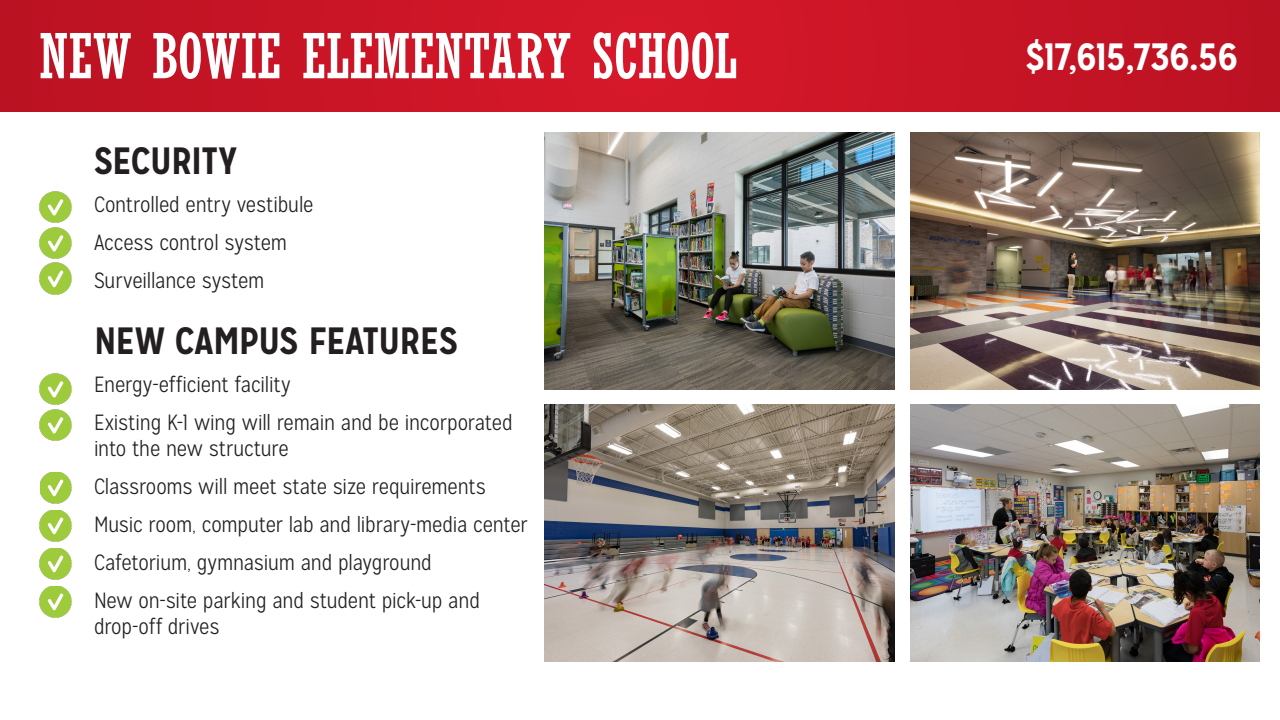
<style>
.page{position:relative;width:1280px;height:720px;background:#fff}
.page>*{position:absolute;margin:0;border:0;box-sizing:border-box;transform-origin:0 0}
.t1{font:condensed 61.5px "Rockwell";letter-spacing:-.005em;color:#fff}
.t2{font:700 38px "Mission Gothic";letter-spacing:-.025em;color:#231f20}
.t3{font:700 38px "Mission Gothic";letter-spacing:-.015em;color:#fff}
.Paragraph_Style_1{font:300 22px/26px "Mission Gothic";letter-spacing:-.01em;color:#231f20}
</style>
<div class="page">
<div style="left:0;top:0;width:1280px;height:112px;background:linear-gradient(to right,#c81526,#c81526)"></div>
<img style="left:40px;top:192px;width:31px;height:31px">
<img style="left:40px;top:374px;width:31px;height:31px">
<img style="left:40px;top:510px;width:31px;height:31px">
<img style="left:40px;top:227px;width:31px;height:31px">
<img style="left:40px;top:409px;width:31px;height:31px">
<img style="left:40px;top:548px;width:31px;height:31px">
<img style="left:40px;top:586px;width:31px;height:31px">
<img style="left:40px;top:263px;width:31px;height:31px">
<img style="left:40px;top:472px;width:31px;height:31px">
<img style="left:910px;top:132px;width:350px;height:257px">
<img style="left:544px;top:132px;width:350px;height:257px">
<img style="left:910px;top:405px;width:350px;height:256px">
<img style="left:544px;top:405px;width:350px;height:256px">
<p class="t1" style="left:39px;top:21px;width:700px">NEW BOWIE ELEMENTARY SCHOOL</p>
<p class="t2" style="left:94px;top:137px;width:144px">SECURITY</p>
<p class="Paragraph_Style_1" style="left:94px;top:192px;width:221px">Controlled entry vestibule</p>
<p class="Paragraph_Style_1" style="left:94px;top:230px;width:194px">Access control system</p>
<p class="Paragraph_Style_1" style="left:94px;top:268px;width:172px">Surveillance system</p>
<p class="t2" style="left:94px;top:317px;width:366px">NEW CAMPUS FEATURES</p>
<p class="Paragraph_Style_1" style="left:94px;top:372px;width:198px">Energy-efficient facility</p>
<p class="Paragraph_Style_1" style="left:94px;top:410px;width:420px">Existing K-1 wing will remain and be incorporated into the new structure</p>
<p class="Paragraph_Style_1" style="left:94px;top:474px;width:393px">Classrooms will meet state size requirements</p>
<p class="Paragraph_Style_1" style="left:94px;top:512px;width:435px">Music room, computer lab and library-media center</p>
<p class="Paragraph_Style_1" style="left:94px;top:550px;width:339px">Cafetorium, gymnasium and playground</p>
<p class="Paragraph_Style_1" style="left:94px;top:588px;width:387px">New on-site parking and student pick-up and drop-off drives</p>
<p class="t3" style="left:1026px;top:33px;width:214px">$17,615,736.56</p>
</div>
